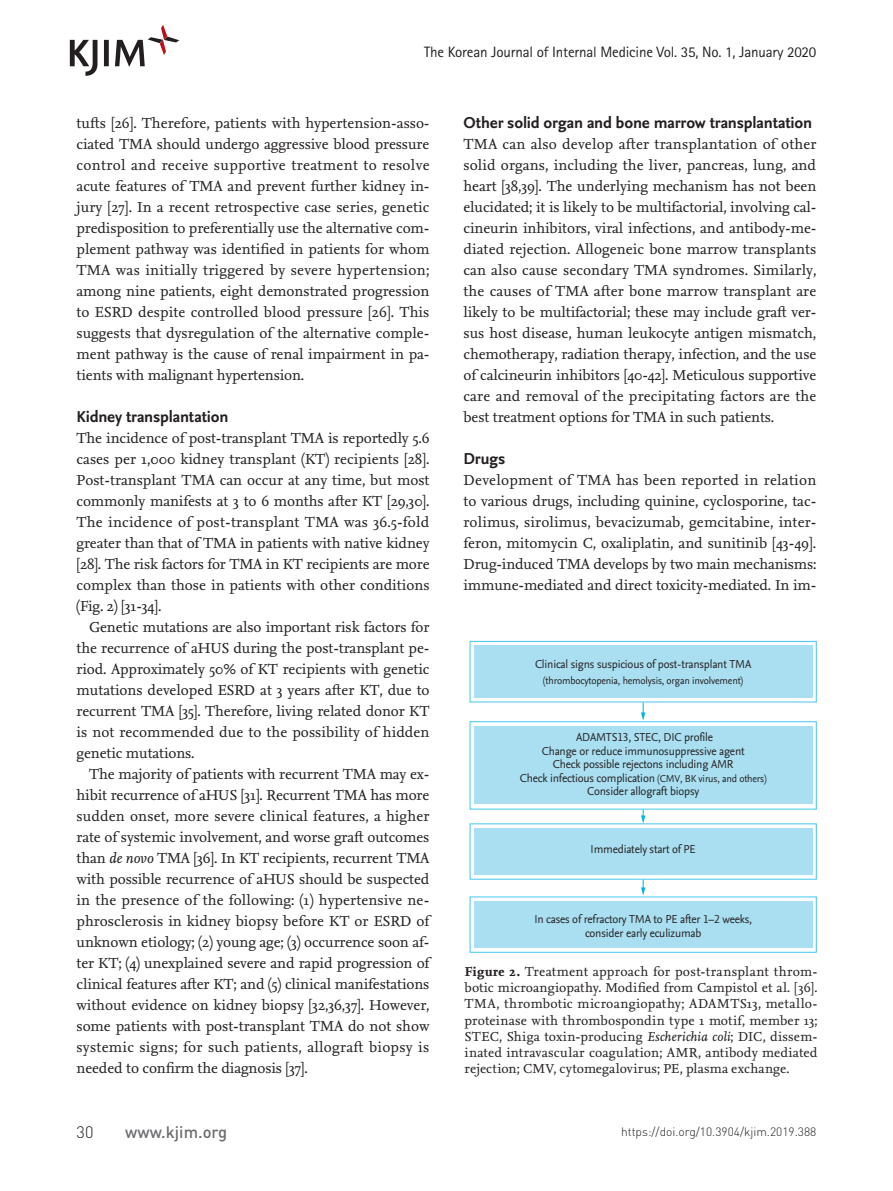
<style>
.page{position:relative;width:893px;height:1191px;background:#fff}
.page>*{position:absolute;margin:0;border:0;box-sizing:border-box;transform-origin:0 0}
.제목2{font:700 16.5px "Nexus Sans";letter-spacing:-.01em;color:#231f20}
.t1{font:500 16.5px "DIN Pro";color:#6c6d70}
.t2{font:300 16.5px "DIN Pro";color:#231f20}
.본문첫단락{font:15px/21px "Nexus Serif";letter-spacing:-.01em;color:#231f20;text-align:justify}
.들였쓰기_본문{font:15px/21px "Nexus Serif";color:#231f20;text-align:justify}
.t3{font:15px "Rotis Sans Serif Std";letter-spacing:-.01em;color:#231f20}
.그림설명{font:13.5px/16.2px "Nexus Serif";letter-spacing:.01em;color:#231f20;text-align:justify}
.t4{font:12px/13.5px "Nexus Sans TF";letter-spacing:-.015em;color:#231f20;text-align:center;scale:.95 1}
.t5{font:300 12px "DIN Pro";color:#231f20}
.t6{font:10.5px "Nexus Sans TF";letter-spacing:-.015em;color:#231f20;scale:.95 1}
.s1{font-style:italic}
.s2{font-size:10.5px}
.s3{font-weight:700}
</style>
<div class="page">
<svg style="left:70px;top:25px;width:109px;height:51px"></svg>
<div style="left:474px;top:645px;width:338px;height:53px;background:#a9dff1"></div>
<div style="left:470px;top:641px;width:347px;height:61px;border:1px solid #45c7ec"></div>
<div style="left:474px;top:726px;width:338px;height:77px;background:#a9dff1"></div>
<div style="left:470px;top:721px;width:347px;height:88px;border:1px solid #45c7ec"></div>
<div style="left:474px;top:828px;width:338px;height:46px;background:#a9dff1"></div>
<div style="left:474px;top:901px;width:338px;height:46px;background:#a9dff1"></div>
<svg style="left:641px;top:702px;width:4px;height:18px"></svg>
<svg style="left:641px;top:809px;width:4px;height:14px"></svg>
<svg style="left:641px;top:879px;width:4px;height:16px"></svg>
<p class="t3" style="left:424px;top:43px;width:394px">The Korean Journal of Internal Medicine Vol. 35, No. 1, January 2020</p>
<p class="본문첫단락" style="left:77px;top:112px;width:355px">tufts [26]. Therefore, patients with hypertension-asso&shy;ciated TMA should undergo aggressive blood pressure control and receive supportive treatment to resolve acute features of TMA and prevent further kidney in&shy;jury [27]. In a recent retrospective case series, genetic predisposition to preferentially use the alternative com&shy;plement pathway was identified in patients for whom TMA was initially triggered by severe hypertension; among nine patients, eight demonstrated progression to ESRD despite controlled blood pressure [26]. This suggests that dysregulation of the alternative comple&shy;ment pathway is the cause of renal impairment in pa&shy;tients with malignant hypertension.</p>
<p class="제목2" style="left:77px;top:406px;width:154px">Kidney transplantation</p>
<p class="본문첫단락" style="left:77px;top:427px;width:355px">The incidence of post-transplant TMA is reportedly 5.6 cases per 1,000 kidney transplant (KT) recipients [28].<br>Post-transplant TMA can occur at any time, but most commonly manifests at 3 to 6 months after KT [29,30].<br>The incidence of post-transplant TMA was 36.5-fold greater than that of TMA in patients with native kidney [28]. The risk factors for TMA in KT recipients are more complex than those in patients with other conditions (Fig. 2) [31-34].</p>
<p class="들였쓰기_본문" style="left:77px;top:616px;width:355px;text-indent:13px">Genetic mutations are also important risk factors for the recurrence of aHUS during the post-transplant pe&shy;riod. Approximately 50% of KT recipients with genetic mutations developed ESRD at 3 years after KT, due to recurrent TMA [35]. Therefore, living related donor KT is not recommended due to the possibility of hidden genetic mutations.</p>
<p class="들였쓰기_본문" style="left:77px;top:763px;width:355px;text-indent:13px">The majority of patients with recurrent TMA may ex&shy;hibit recurrence of aHUS [31]. Recurrent TMA has more sudden onset, more severe clinical features, a higher rate of systemic involvement, and worse graft outcomes than <span class="s1">de novo</span> TMA [36]. In KT recipients, recurrent TMA with possible recurrence of aHUS should be suspected in the presence of the following: (1) hypertensive ne&shy;phrosclerosis in kidney biopsy before KT or ESRD of unknown etiology; (2) young age; (3) occurrence soon af&shy;ter KT; (4) unexplained severe and rapid progression of clinical features after KT; and (5) clinical manifestations without evidence on kidney biopsy [32,36,37]. However, some patients with post-transplant TMA do not show systemic signs; for such patients, allograft biopsy is needed to confirm the diagnosis [37].</p>
<p class="제목2" style="left:463px;top:112px;width:350px">Other solid organ and bone marrow transplantation</p>
<p class="본문첫단락" style="left:463px;top:133px;width:355px">TMA can also develop after transplantation of other solid organs, including the liver, pancreas, lung, and heart [38,39]. The underlying mechanism has not been elucidated; it is likely to be multifactorial, involving cal&shy;cineurin inhibitors, viral infections, and antibody-me&shy;diated rejection. Allogeneic bone marrow transplants can also cause secondary TMA syndromes. Similarly, the causes of TMA after bone marrow transplant are likely to be multifactorial; these may include graft ver&shy;sus host disease, human leukocyte antigen mismatch, chemotherapy, radiation therapy, infection, and the use of calcineurin inhibitors [40-42]. Meticulous supportive care and removal of the precipitating factors are the best treatment options for TMA in such patients.</p>
<p class="제목2" style="left:463px;top:448px;width:43px">Drugs</p>
<p class="본문첫단락" style="left:463px;top:469px;width:355px">Development of TMA has been reported in relation to various drugs, including quinine, cyclosporine, tac&shy;rolimus, sirolimus, bevacizumab, gemcitabine, inter&shy;feron, mitomycin C, oxaliplatin, and sunitinib [43-49].<br>Drug-induced TMA develops by two main mechanisms: immune-mediated and direct toxicity-mediated. In im-</p>
<p class="t4" style="left:535px;top:657px;width:229px">Clinical signs suspicious of post-transplant TMA</p>
<p class="t6" style="left:543px;top:674px;width:212px">(thrombocytopenia, hemolysis, organ involvement)</p>
<p class="t4" style="left:520px;top:730px;width:261px">ADAMTS13, STEC, DIC profile<br>Change or reduce immunosuppressive agent<br>Check possible rejectons including AMR<br>Check infectious complication <span class="s2">(CMV, BK virus, and others)<br></span>Consider allograft biopsy</p>
<p class="t4" style="left:591px;top:842px;width:112px">Immediately start of PE</p>
<p class="t4" style="left:534px;top:912px;width:231px">In cases of refractory TMA to PE after 1–2 weeks, consider early eculizumab</p>
<p class="그림설명" style="left:465px;top:963px;width:354px"><span class="s3">Figure 2.</span> Treatment approach for post-transplant throm&shy;botic microangiopathy. Modified from Campistol et al. [36].<br>TMA, thrombotic microangiopathy; ADAMTS13, metallo&shy;proteinase with thrombospondin type 1 motif, member 13; STEC, Shiga toxin-producing <span class="s1">Escherichia coli</span>; DIC, dissem&shy;inated intravascular coagulation; AMR, antibody mediated rejection; CMV, cytomegalovirus; PE, plasma exchange.</p>
<p class="t2" style="left:77px;top:1120px;width:18px">30</p>
<p class="t1" style="left:125px;top:1120px;width:104px">www.kjim.org</p>
<p class="t5" style="left:621px;top:1123px;width:197px">https://doi.org/10.3904/kjim.2019.388</p>
</div>
